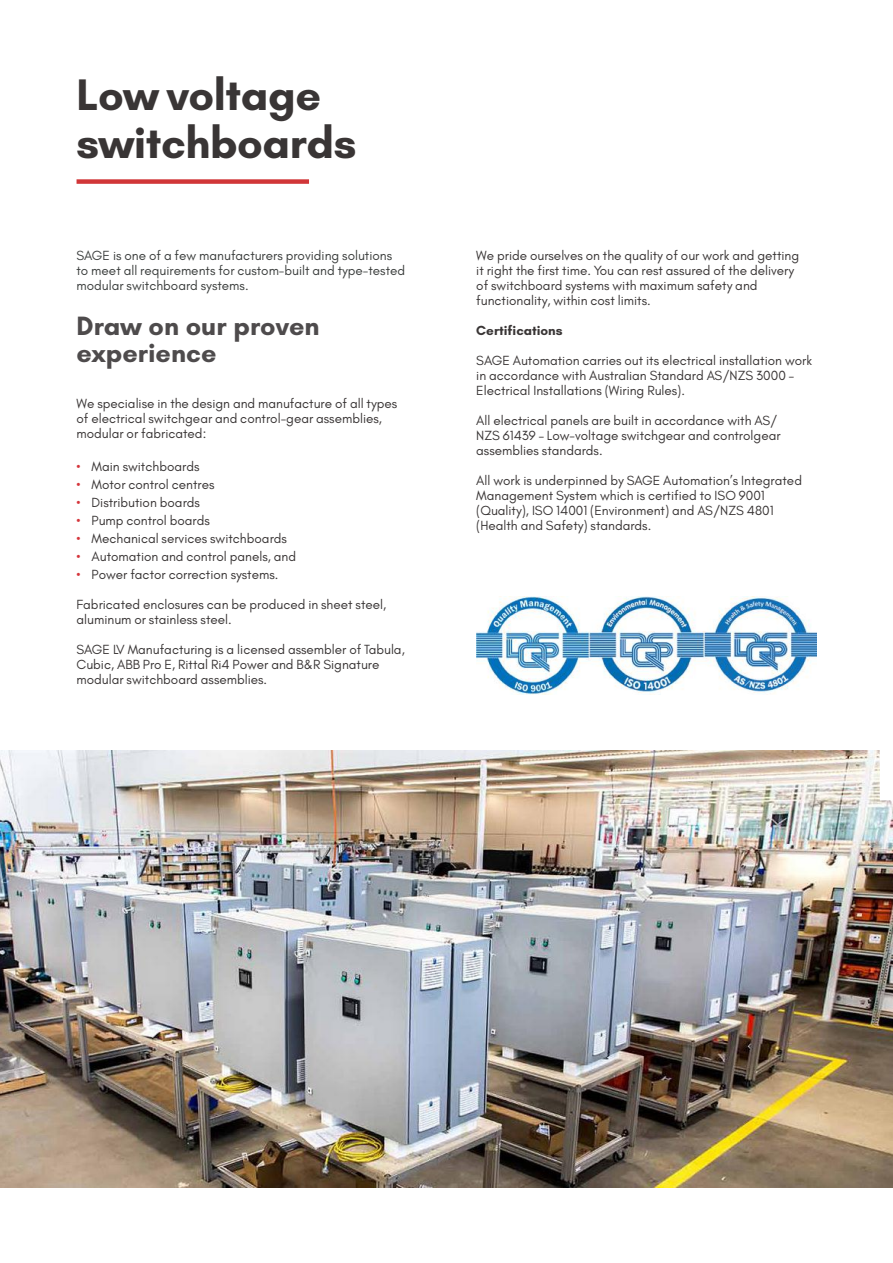
<style>
.page{position:relative;width:893px;height:1263px;background:#fff}
.page>*{position:absolute;margin:0;border:0;box-sizing:border-box;transform-origin:0 0}
.t1{font:700 45px/48px "Glacial Indifference";letter-spacing:-.01em;color:#393535}
.t2{font:700 27px/27px "Glacial Indifference";color:#4e4b4c}
.t3{font:13.5px/15px "Glacial Indifference";color:#393535}
.t4{font:13.5px/15px "Glacial Indifference";color:#3b3e3d}
.t5{font:700 13.5px "Glacial Indifference";color:#393535}
.s1{color:#d5353b}
</style>
<div class="page">
<div style="left:77px;top:179px;width:232px;height:5px;background:#d13638"></div>
<img style="left:0;top:750px;width:893px;height:437px">
<svg style="left:880px;top:750px;width:13px;height:50px"></svg>
<img style="left:476px;top:597px;width:340px;height:97px">
<h1 class="t1" style="left:77px;top:71px;width:281px">Low voltage switchboards</h1>
<p class="t4" style="left:77px;top:248px;width:330px">SAGE is one of a few manufacturers providing solutions to meet all requirements for custom-built and type-tested modular switchboard systems.</p>
<p class="t3" style="left:476px;top:248px;width:324px">We pride ourselves on the quality of our work and getting it right the first time. You can rest assured of the delivery of switchboard systems with maximum safety and functionality, within cost limits.</p>
<p class="t5" style="left:476px;top:322px;width:88px">Certifications</p>
<p class="t3" style="left:476px;top:353px;width:337px">SAGE Automation carries out its electrical installation work in accordance with Australian Standard AS/NZS 3000 –<br>Electrical Installations (Wiring Rules).</p>
<p class="t3" style="left:476px;top:413px;width:306px">All electrical panels are built in accordance with AS/<br>NZS 61439 – Low-voltage switchgear and controlgear assemblies standards.</p>
<p class="t3" style="left:476px;top:473px;width:327px">All work is underpinned by SAGE Automation’s Integrated Management System which is certified to ISO 9001 (Quality), ISO 14001 (Environment) and AS/NZS 4801 (Health and Safety) standards.</p>
<h2 class="t2" style="left:77px;top:312px;width:244px">Draw on our proven experience</h2>
<p class="t3" style="left:77px;top:397px;width:322px">We specialise in the design and manufacture of all types of electrical switchgear and control-gear assemblies, modular or fabricated:</p>
<p class="t3" style="left:77px;top:460px;width:124px"><span class="s1">•</span> Main switchboards</p>
<p class="t3" style="left:77px;top:478px;width:139px"><span class="s1">•</span> Motor control centres</p>
<p class="t3" style="left:77px;top:496px;width:125px"><span class="s1">•</span> Distribution boards</p>
<p class="t3" style="left:77px;top:514px;width:135px"><span class="s1">•</span> Pump control boards</p>
<p class="t3" style="left:77px;top:532px;width:212px"><span class="s1">•</span> Mechanical services switchboards</p>
<p class="t3" style="left:77px;top:550px;width:221px"><span class="s1">•</span> Automation and control panels, and</p>
<p class="t3" style="left:77px;top:568px;width:203px"><span class="s1">•</span> Power factor correction systems.</p>
<p class="t3" style="left:77px;top:598px;width:311px">Fabricated enclosures can be produced in sheet steel, aluminum or stainless steel.</p>
<p class="t3" style="left:77px;top:643px;width:330px">SAGE LV Manufacturing is a licensed assembler of Tabula,<br>Cubic, ABB Pro E, Rittal Ri4 Power and B&amp;R Signature modular switchboard assemblies.</p>
</div>
